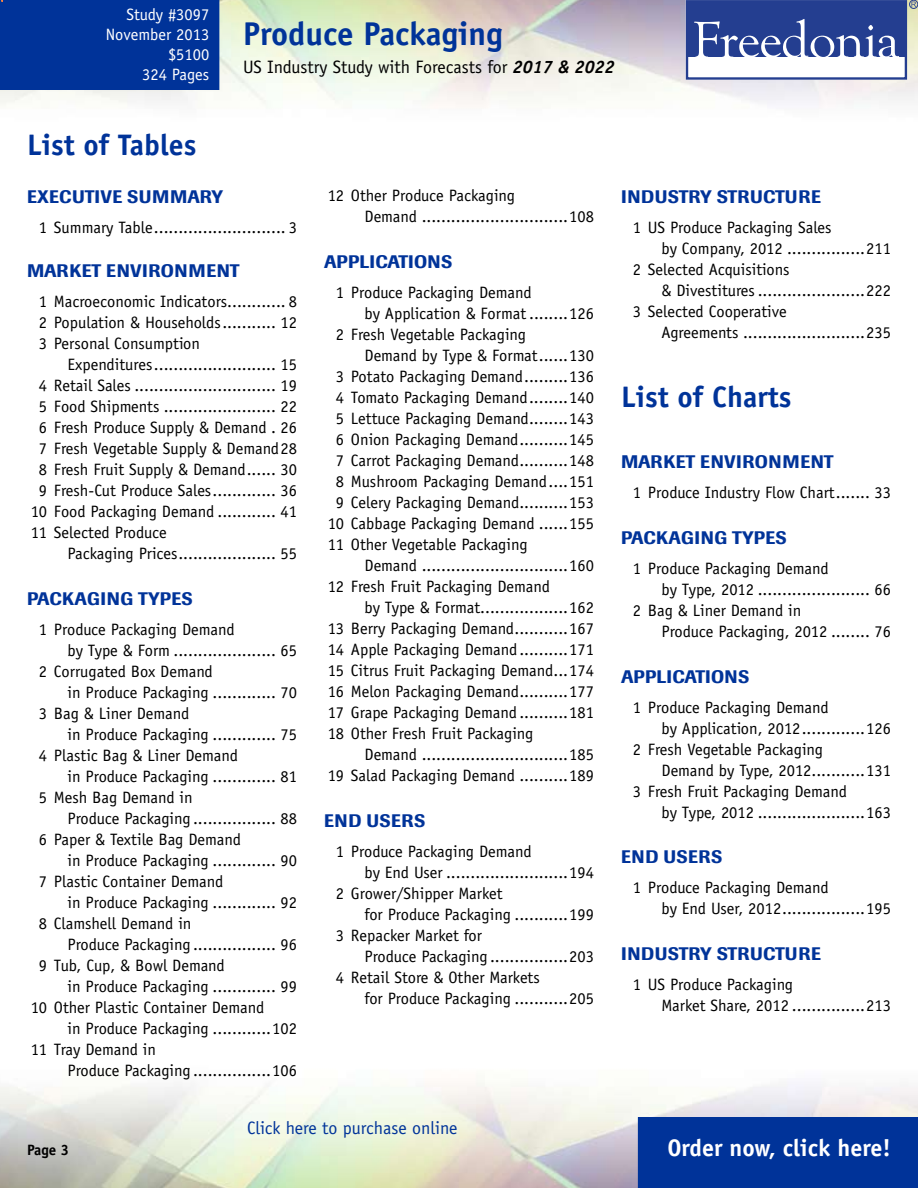
<style>
.page{position:relative;width:918px;height:1188px;background:#fff}
.page>*{position:absolute;margin:0;border:0;box-sizing:border-box;transform-origin:0 0}
.t1{font:700 33px "Officina Sans";color:#039}
.t2{font:700 29.7px "Officina Sans";color:#039}
.t3{font:700 24px "Officina Sans";color:#fff}
.t4{font:500 18px "Imago";letter-spacing:.02em;color:#039}
.t5{font:18px "Officina Sans";color:#000}
.t6{font:18px "Officina Sans";color:#039}
.t7{font:16.5px/21px "Officina Sans";color:#000}
.t8{font:16.5px/19.8px "Officina Sans";color:#fff;text-align:right}
.t9{font:700 15px "Officina Sans";color:#000}
.s1{font-weight:700;font-style:italic}
</style>
<div class="page">
<div style="left:638px;top:1117px;width:280px;height:71px;background:#039"></div>
<div style="left:686px;top:0;width:221px;height:80px;border:2px solid #243e90"></div>
<div style="left:687px;top:1px;width:218px;height:56px;background:#243e90"></div>
<svg style="left:694px;top:19px;width:205px;height:38px"></svg>
<div style="left:909px;top:0;width:9px;height:9px;border:1px solid #243e90;border-radius:50%"></div>
<svg style="left:911px;top:2px;width:5px;height:5px"></svg>
<div style="left:0;top:0;width:219px;height:90px;background:#039"></div>
<p class="t8" style="left:106px;top:5px;width:105px">Study #3097<br>November 2013 $5100<br>324 Pages</p>
<h1 class="t1" style="left:243px;top:13px;width:261px">Produce Packaging</h1>
<p class="t5" style="left:243px;top:57px;width:373px">US Industry Study with Forecasts for <span class="s1">2017 &amp; 2022</span></p>
<h2 class="t2" style="left:27px;top:127px;width:171px">List of Tables</h2>
<p class="t4" style="left:27px;top:186px;width:198px">EXECUTIVE SUMMARY</p>
<p class="t7" style="left:39px;top:217px;width:260px">1 Summary Table........................... 3</p>
<p class="t4" style="left:27px;top:260px;width:214px">MARKET ENVIRONMENT</p>
<p class="t7" style="left:39px;top:291px;width:260px;text-align:justify">1 Macroeconomic Indicators............ 8<br>2 Population &amp; Households........... 12<br>3 Personal Consumption</p>
<p class="t7" style="left:68px;top:354px;width:231px">Expenditures......................... 15</p>
<p class="t7" style="left:39px;top:375px;width:260px">4 Retail Sales ............................. 19</p>
<p class="t7" style="left:39px;top:396px;width:260px">5 Food Shipments ....................... 22</p>
<p class="t7" style="left:39px;top:417px;width:260px">6 Fresh Produce Supply &amp; Demand . 26</p>
<p class="t7" style="left:39px;top:438px;width:260px">7 Fresh Vegetable Supply &amp; Demand28</p>
<p class="t7" style="left:39px;top:459px;width:260px">8 Fresh Fruit Supply &amp; Demand...... 30</p>
<p class="t7" style="left:39px;top:480px;width:260px">9 Fresh-Cut Produce Sales............. 36</p>
<p class="t7" style="left:31px;top:501px;width:268px">10 Food Packaging Demand ............ 41</p>
<p class="t7" style="left:31px;top:522px;width:138px">11 Selected Produce</p>
<p class="t7" style="left:68px;top:543px;width:231px">Packaging Prices.................... 55</p>
<p class="t4" style="left:27px;top:587px;width:24px">PACKA</p>
<p class="t4" style="left:87px;top:587px;width:107px">GING TYPES</p>
<p class="t7" style="left:39px;top:618px;width:197px">1 Produce Packaging Demand</p>
<p class="t7" style="left:68px;top:639px;width:231px">by Type &amp; Form ..................... 65</p>
<p class="t7" style="left:39px;top:660px;width:175px">2 Corrugated Box Demand</p>
<p class="t7" style="left:68px;top:681px;width:231px">in Produce Packaging ............. 70</p>
<p class="t7" style="left:39px;top:702px;width:152px">3 Bag &amp; Liner Demand</p>
<p class="t7" style="left:68px;top:723px;width:231px">in Produce Packaging ............. 75</p>
<p class="t7" style="left:39px;top:744px;width:200px">4 Plastic Bag &amp; Liner Demand</p>
<p class="t7" style="left:68px;top:765px;width:231px">in Produce Packaging ............. 81</p>
<p class="t7" style="left:39px;top:786px;width:155px">5 Mesh Bag Demand in</p>
<p class="t7" style="left:68px;top:807px;width:231px">Produce Packaging ................. 88</p>
<p class="t7" style="left:39px;top:828px;width:204px">6 Paper &amp; Textile Bag Demand</p>
<p class="t7" style="left:68px;top:849px;width:231px">in Produce Packaging ............. 90</p>
<p class="t7" style="left:39px;top:870px;width:186px">7 Plastic Container Demand</p>
<p class="t7" style="left:68px;top:891px;width:231px">in Produce Packaging ............. 92</p>
<p class="t7" style="left:39px;top:912px;width:154px">8 Clamshell Demand in</p>
<p class="t7" style="left:68px;top:933px;width:231px">Produce Packaging ................. 96</p>
<p class="t7" style="left:39px;top:954px;width:187px">9 Tub, Cup, &amp; Bowl Demand</p>
<p class="t7" style="left:68px;top:975px;width:231px">in Produce Packaging ............. 99</p>
<p class="t7" style="left:31px;top:996px;width:235px">10 Other Plastic Container Demand</p>
<p class="t7" style="left:68px;top:1017px;width:231px">in Produce Packaging ............102</p>
<p class="t7" style="left:31px;top:1038px;width:127px">11 Tray Demand in</p>
<p class="t7" style="left:68px;top:1059px;width:231px">Produce Packaging ................106</p>
<p class="t7" style="left:365px;top:185px;width:231px;text-indent:-37px">12 Other Produce Packaging<br>Demand ..............................108</p>
<p class="t4" style="left:324px;top:251px;width:57px">APPLICATION</p>
<p class="t4" style="left:441px;top:251px;width:13px">S</p>
<p class="t7" style="left:336px;top:282px;width:197px">1 Produce Packaging Demand</p>
<p class="t7" style="left:365px;top:303px;width:231px">by Application &amp; Format ........126</p>
<p class="t7" style="left:336px;top:324px;width:192px">2 Fresh Vegetable Packaging</p>
<p class="t7" style="left:365px;top:345px;width:231px">Demand by Type &amp; Format......130</p>
<p class="t7" style="left:336px;top:366px;width:260px">3 Potato Packaging Demand.........136</p>
<p class="t7" style="left:336px;top:387px;width:260px">4 Tomato Packaging Demand........140</p>
<p class="t7" style="left:336px;top:408px;width:260px">5 Lettuce Packaging Demand........143</p>
<p class="t7" style="left:336px;top:429px;width:260px">6 Onion Packaging Demand..........145</p>
<p class="t7" style="left:336px;top:450px;width:260px">7 Carrot Packaging Demand..........148</p>
<p class="t7" style="left:336px;top:471px;width:260px">8 Mushroom Packaging Demand....151</p>
<p class="t7" style="left:336px;top:492px;width:260px">9 Celery Packaging Demand..........153</p>
<p class="t7" style="left:328px;top:513px;width:268px">10 Cabbage Packaging Demand ......155</p>
<p class="t7" style="left:328px;top:534px;width:201px">11 Other Vegetable Packaging</p>
<p class="t7" style="left:365px;top:555px;width:231px">Demand ..............................160</p>
<p class="t7" style="left:328px;top:576px;width:224px">12 Fresh Fruit Packaging Demand</p>
<p class="t7" style="left:365px;top:597px;width:231px">by Type &amp; Format..................162</p>
<p class="t7" style="left:328px;top:618px;width:268px">13 Berry Packaging Demand...........167</p>
<p class="t7" style="left:328px;top:639px;width:268px">14 Apple Packaging Demand ..........171</p>
<p class="t7" style="left:328px;top:660px;width:268px">15 Citrus Fruit Packaging Demand...174</p>
<p class="t7" style="left:328px;top:681px;width:268px">16 Melon Packaging Demand..........177</p>
<p class="t7" style="left:328px;top:702px;width:268px">17 Grape Packaging Demand ..........181</p>
<p class="t7" style="left:328px;top:723px;width:207px">18 Other Fresh Fruit Packaging</p>
<p class="t7" style="left:365px;top:744px;width:231px">Demand ..............................185</p>
<p class="t7" style="left:328px;top:765px;width:268px">19 Salad Packaging Demand ..........189</p>
<p class="t4" style="left:324px;top:810px;width:103px">END USERS</p>
<p class="t7" style="left:336px;top:841px;width:197px">1 Produce Packaging Demand</p>
<p class="t7" style="left:365px;top:862px;width:231px">by End User .........................194</p>
<p class="t7" style="left:336px;top:883px;width:168px">2 Grower/Shipper Market</p>
<p class="t7" style="left:365px;top:904px;width:231px">for Produce Packaging ...........199</p>
<p class="t7" style="left:336px;top:925px;width:148px">3 Repacker Market for</p>
<p class="t7" style="left:365px;top:946px;width:231px">Produce Packaging ................203</p>
<p class="t7" style="left:336px;top:967px;width:205px">4 Retail Store &amp; Other Markets</p>
<p class="t7" style="left:365px;top:988px;width:231px">for Produce Packaging ...........205</p>
<p class="t4" style="left:621px;top:186px;width:70px">IN DUSTRY</p>
<p class="t4" style="left:717px;top:186px;width:24px">STRUCTUR</p>
<p class="t4" style="left:811px;top:186px;width:11px">E</p>
<p class="t7" style="left:633px;top:217px;width:200px">1 US Produce Packaging Sales</p>
<p class="t7" style="left:662px;top:238px;width:231px">by Company, 2012 ................211</p>
<p class="t7" style="left:633px;top:259px;width:158px">2 Selected Acquisitions</p>
<p class="t7" style="left:662px;top:280px;width:231px">&amp; Divestitures ......................222</p>
<p class="t7" style="left:633px;top:301px;width:155px">3 Selected Cooperative</p>
<p class="t7" style="left:662px;top:322px;width:231px">Agreements .........................235</p>
<h2 class="t2" style="left:621px;top:378px;width:172px">List of Charts</h2>
<p class="t4" style="left:621px;top:451px;width:214px">MARKET ENVIRONMENT</p>
<p class="t7" style="left:633px;top:482px;width:260px">1 Produce Industry Flow Chart....... 33</p>
<p class="t4" style="left:621px;top:527px;width:24px">PACKA</p>
<p class="t4" style="left:681px;top:527px;width:107px">GING TYPES</p>
<p class="t7" style="left:633px;top:558px;width:197px">1 Produce Packaging Demand</p>
<p class="t7" style="left:662px;top:579px;width:231px">by Type, 2012 ....................... 66</p>
<p class="t7" style="left:633px;top:600px;width:170px">2 Bag &amp; Liner Demand in</p>
<p class="t7" style="left:662px;top:621px;width:231px">Produce Packaging, 2012 ........ 76</p>
<p class="t4" style="left:621px;top:665px;width:57px">APPLICATION</p>
<p class="t4" style="left:738px;top:665px;width:13px">S</p>
<p class="t7" style="left:633px;top:696px;width:197px">1 Produce Packaging Demand</p>
<p class="t7" style="left:662px;top:717px;width:231px">by Application, 2012.............126</p>
<p class="t7" style="left:633px;top:738px;width:192px">2 Fresh Vegetable Packaging</p>
<p class="t7" style="left:662px;top:759px;width:231px">Demand by Type, 2012...........131</p>
<p class="t7" style="left:633px;top:780px;width:216px">3 Fresh Fruit Packaging Demand</p>
<p class="t7" style="left:662px;top:801px;width:231px">by Type, 2012 ......................163</p>
<p class="t4" style="left:621px;top:846px;width:103px">END USERS</p>
<p class="t7" style="left:662px;top:877px;width:231px;text-indent:-29px">1 Produce Packaging Demand<br>by End User, 2012.................195</p>
<p class="t4" style="left:621px;top:943px;width:70px">IN DUSTRY</p>
<p class="t4" style="left:717px;top:943px;width:24px">STRUCTUR</p>
<p class="t4" style="left:811px;top:943px;width:11px">E</p>
<p class="t7" style="left:662px;top:974px;width:231px;text-indent:-29px">1 US Produce Packaging<br>Market Share, 2012 ...............213</p>
<p class="t6" style="left:247px;top:1117px;width:212px">Click here to purchase online</p>
<p class="t9" style="left:27px;top:1140px;width:31px">Page</p>
<h3 class="t3" style="left:667px;top:1133px;width:225px">Order now, click here!</h3>
</div>
